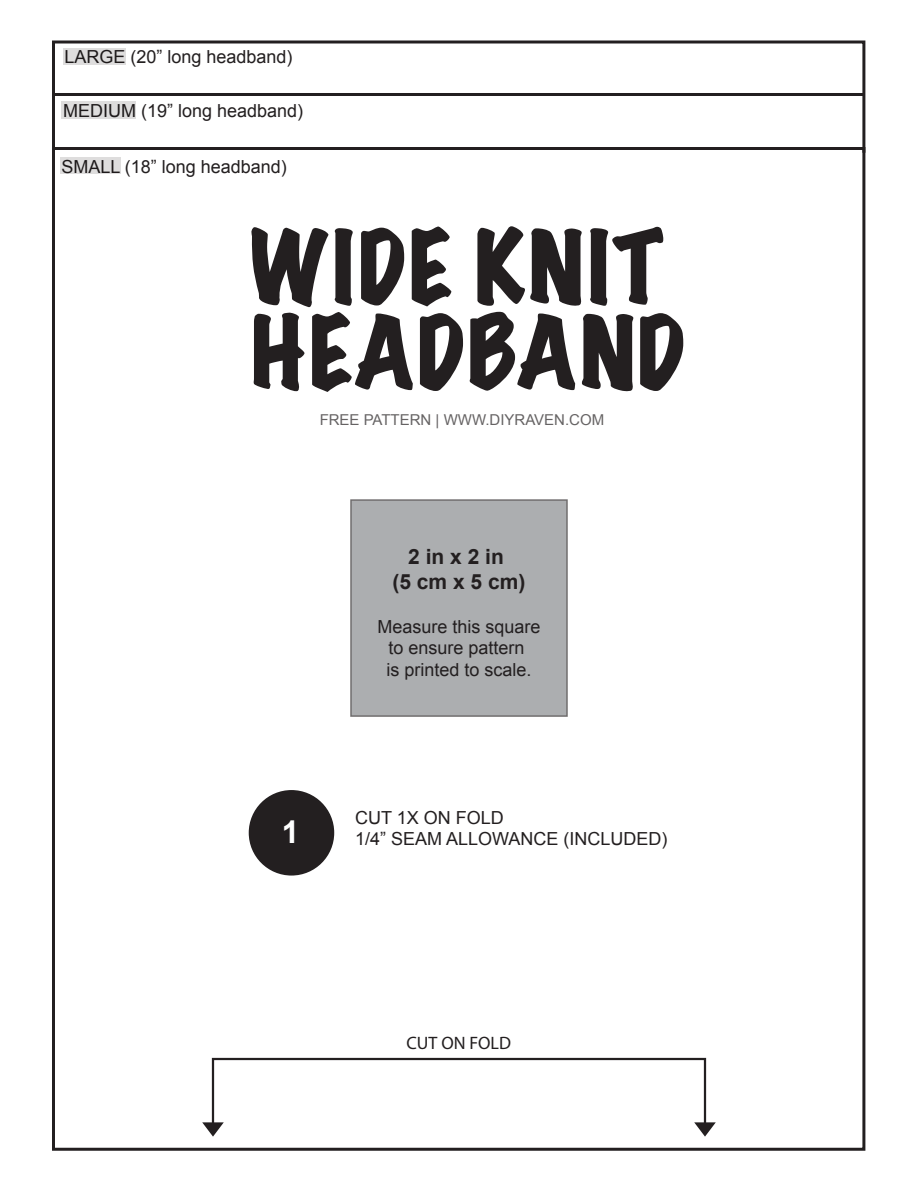
<style>
.page{position:relative;width:918px;height:1188px;background:#fff}
.page>*{position:absolute;margin:0;border:0;box-sizing:border-box;transform-origin:0 0}
.t1{font:expanded 90px/85.5px "Marker Felt";letter-spacing:.035em;color:#231f20}
.t2{font:700 31.5px "Arial";color:#fff}
.t3{font:700 21px/25.2px "Arial";color:#231f20;text-align:center}
.t4{font:18px/21.6px "Arial";color:#231f20}
.t5{font:18px "Myriad Pro";color:#231f20}
.t6{font:15px "Arial";color:#231f20}
</style>
<div class="page">
<div style="left:212px;top:1058px;width:494px;height:73px;border:2px solid #231f20"></div>
<svg style="left:202px;top:1122px;width:22px;height:15px"></svg>
<svg style="left:694px;top:1122px;width:22px;height:15px"></svg>
<svg style="left:52px;top:40px;width:814px;height:116px"></svg>
<hr style="left:53px;top:93px;width:811px;height:3px;background:#231f20">
<div style="left:249px;top:790px;width:85px;height:86px;background:#231f20;border-radius:50%"></div>
<div style="left:63px;top:48px;width:63px;height:16px;background:#dedddd"></div>
<div style="left:62px;top:101px;width:74px;height:18px;background:#dedddd"></div>
<div style="left:60px;top:157px;width:61px;height:17px;background:#dedddd"></div>
<div style="left:350px;top:499px;width:218px;height:218px;background:#acaeb0"></div>
<p class="t4" style="left:65px;top:46px;width:230px">LARGE (20” long headband)</p>
<p class="t4" style="left:63px;top:100px;width:242px">MEDIUM (19” long headband)</p>
<p class="t4" style="left:62px;top:156px;width:227px">SMALL (18” long headband)</p>
<p class="t1" style="left:250px;top:222px;width:436px">WIDE KNIT<br>HEADBAND</p>
<p class="t6" style="left:320px;top:410px;width:286px">FREE PATTERN | WWW.DIYRAVEN.COM</p>
<p class="t3" style="left:392px;top:545px;width:135px">2 in x 2 in<br>(5 cm x 5 cm)</p>
<p class="t4" style="left:377px;top:616px;width:165px;text-align:center">Measure this square to ensure pattern<br>is printed to scale.</p>
<p class="t2" style="left:282px;top:811px;width:19px">1</p>
<p class="t4" style="left:355px;top:807px;width:314px">CUT 1X ON FOLD<br>1/4” SEAM ALLOWANCE (INCLUDED)</p>
<p class="t5" style="left:406px;top:1031px;width:106px">CUT ON FOLD</p>
</div>
